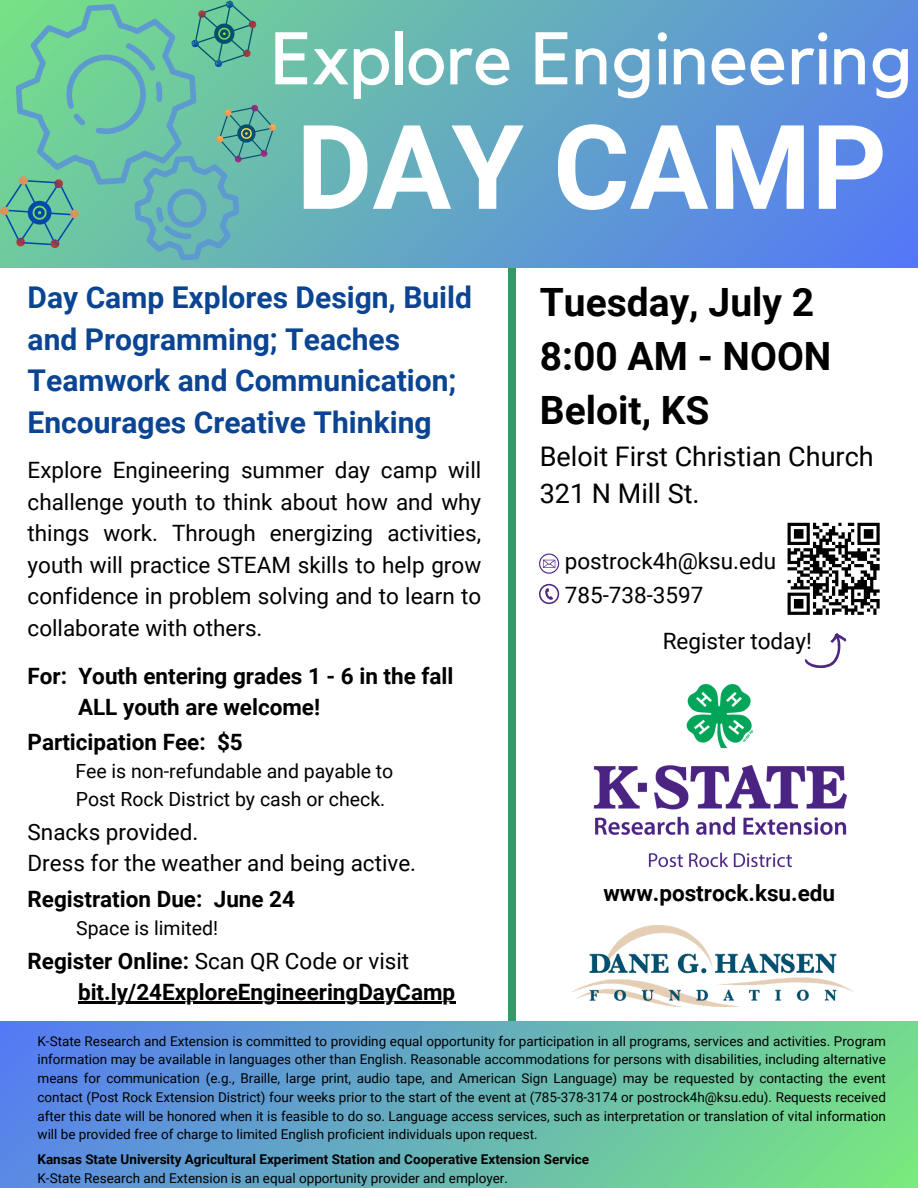
<style>
.page{position:relative;width:918px;height:1188px;background:#fff}
.page>*{position:absolute;margin:0;border:0;box-sizing:border-box;transform-origin:0 0}
.t1{font:700 117.3px "Roboto";color:#fff}
.t2{font:73.5px "Kollektif";color:#fff}
.t3{font:700 39px/54px "Roboto";color:#000}
.t4{font:700 30px/41.7px "Roboto";color:#0a4492}
.t5{font:27px/37.2px "Roboto";color:#000}
.t6{font:22.5px/31.5px "Roboto";color:#000}
.t7{font:700 22.5px/31.2px "Roboto";color:#000}
.t8{font:19.5px "Roboto";color:#000}
.t9{font:13.5px/18.8px "Roboto";color:#000;text-align:justify}
.t10{font:700 13.5px "Roboto";color:#000}
.s1{font-weight:700}
</style>
<div class="page">
<div style="left:509px;top:152px;width:6px;height:926px;background:#396"></div>
<div style="left:0;top:1022px;width:918px;height:166px;background:linear-gradient(to right,#5781ed,#77e285)"></div>
<img style="left:571px;top:925px;width:283px;height:81px">
<img style="left:593px;top:684px;width:254px;height:184px">
<svg style="left:286px;top:0;width:632px;height:268px;background:#609ecc"></svg>
<svg style="left:0;top:0;width:286px;height:268px;background:#6abfa3"></svg>
<hr style="left:78px;top:1002px;width:378px;height:2px;background:#000">
<svg style="left:539px;top:584px;width:20px;height:20px"></svg>
<svg style="left:539px;top:554px;width:20px;height:20px"></svg>
<svg style="left:804px;top:633px;width:43px;height:36px"></svg>
<svg style="left:787px;top:522px;width:93px;height:93px"></svg>
<p class="t2" style="left:271px;top:25px;width:643px">Explore Engineering</p>
<h2 class="t1" style="left:296px;top:100px;width:592px">DAY CAMP</h2>
<h1 class="t4" style="left:28px;top:277px;width:446px">Day Camp Explores Design, Build and Programming; Teaches<br>Teamwork and Communication;<br>Encourages Creative Thinking</h1>
<p class="t6" style="left:28px;top:455px;width:455px;text-align:justify">Explore Engineering summer day camp will challenge youth to think about how and why things work. Through energizing activities, youth will practice STEAM skills to help grow confidence in problem solving and to learn to collaborate with others.</p>
<h6 class="t7" style="left:78px;top:661px;width:377px;text-indent:-50px">For: Youth entering grades 1 - 6 in the fall<br>ALL youth are welcome!</h6>
<p class="t7" style="left:28px;top:727px;width:217px">Participation Fee: $5</p>
<p class="t8" style="left:75px;top:760px;width:320px">Fee is non-refundable and payable to</p>
<h6 class="t8" style="left:76px;top:788px;width:311px">Post Rock District by cash or check.</h6>
<p class="t6" style="left:28px;top:817px;width:390px">Snacks provided.<br>Dress for the weather and being active.</p>
<h5 class="t7" style="left:28px;top:883px;width:269px">Registration Due: June 24</h5>
<h5 class="t8" style="left:76px;top:917px;width:143px">Space is limited!</h5>
<p class="t6" style="left:28px;top:946px;width:383px"><span class="s1">Register Online:</span> Scan QR Code or visit</p>
<p class="t7" style="left:78px;top:977px;width:379px">bit.ly/24ExploreEngineeringDayCamp</p>
<p class="t3" style="left:540px;top:276px;width:293px">Tuesday, July 2<br>8:00 AM - NOON<br>Beloit, KS</p>
<p class="t5" style="left:540px;top:438px;width:335px">Beloit First Christian Church<br>321 N Mill St.</p>
<p class="t6" style="left:565px;top:545px;width:213px;line-height:33.8px">postrock4h@ksu.edu<br>785-738-3597</p>
<h6 class="t6" style="left:663px;top:625px;width:151px">Register today!</h6>
<p class="t7" style="left:603px;top:877px;width:233px">www.postrock.ksu.edu</p>
<h3 class="t9" style="left:38px;top:1032px;width:850px">K-State Research and Extension is committed to providing equal opportunity for participation in all programs, services and activities. Program information may be available in languages other than English. Reasonable accommodations for persons with disabilities, including alternative means for communication (e.g., Braille, large print, audio tape, and American Sign Language) may be requested by contacting the event contact (Post Rock Extension District) four weeks prior to the start of the event at (785-378-3174 or postrock4h@ksu.edu). Requests received after this date will be honored when it is feasible to do so. Language access services, such as interpretation or translation of vital information will be provided free of charge to limited English proficient individuals upon request.</h3>
<h4 class="t10" style="left:38px;top:1152px;width:553px">Kansas State University Agricultural Experiment Station and Cooperative Extension Service</h4>
<h6 class="t9" style="left:38px;top:1169px;width:472px">K-State Research and Extension is an equal opportunity provider and employer.</h6>
</div>
